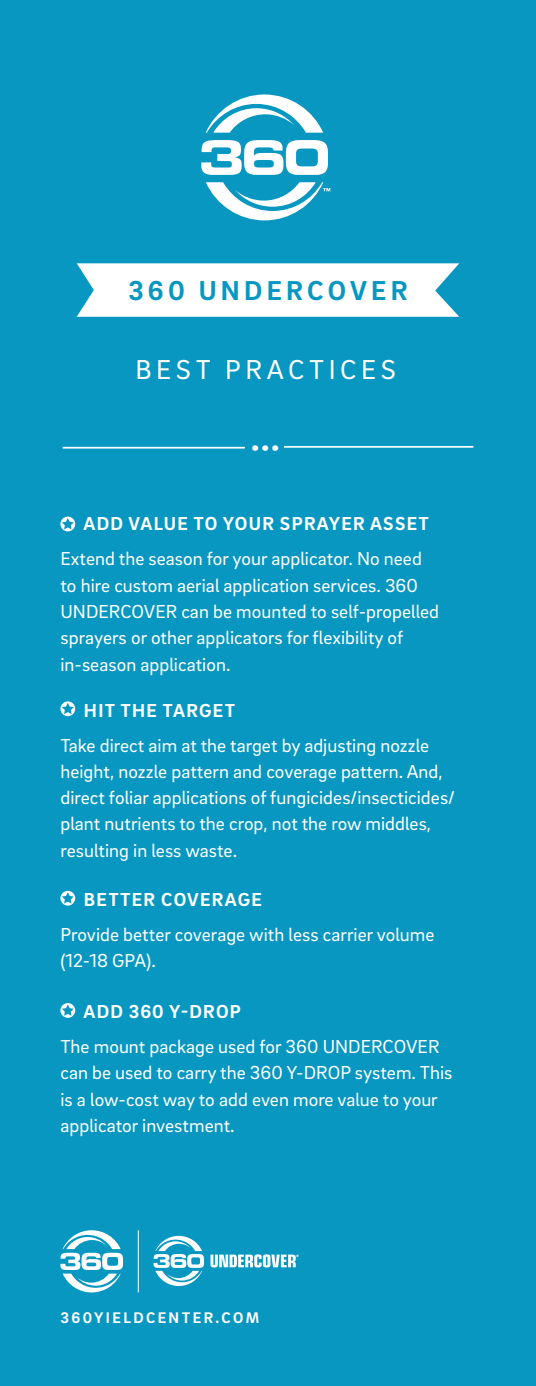
<style>
.page{position:relative;width:536px;height:1386px;background:#0797c1}
.page>*{position:absolute;margin:0;border:0;box-sizing:border-box;transform-origin:0 0}
.t1{font:28px "Brix Sans";letter-spacing:.165em;color:#fff}
.t2{font:700 28px "Brix Sans";letter-spacing:.15em;color:#0797c1}
.t3{font:700 21px "Brix Sans";color:#fff}
.t4{font:19.25px/26.2px "Brix Sans";color:#fff}
.t5{font:700 19.25px "Brix Sans";letter-spacing:.065em;color:#fff}
.t6{font:700 15.75px "Brix Sans";letter-spacing:.15em;color:#fff}
</style>
<div class="page">
<svg style="left:60px;top:1230px;width:63px;height:62px"></svg>
<hr style="left:138px;top:1230px;width:1px;height:62px;background:#fff">
<svg style="left:210px;top:1254px;width:88px;height:13px"></svg>
<svg style="left:153px;top:1236px;width:51px;height:50px"></svg>
<svg style="left:60px;top:517px;width:15px;height:14px"></svg>
<svg style="left:60px;top:701px;width:15px;height:15px"></svg>
<svg style="left:60px;top:891px;width:15px;height:15px"></svg>
<svg style="left:206px;top:182px;width:124px;height:38px"></svg>
<svg style="left:201px;top:140px;width:127px;height:35px"></svg>
<svg style="left:206px;top:94px;width:117px;height:39px"></svg>
<svg style="left:77px;top:263px;width:382px;height:54px;background:#eff8fb"></svg>
<svg style="left:60px;top:1003px;width:15px;height:15px"></svg>
<hr style="left:63px;top:447px;width:182px;height:2px;background:#fff">
<hr style="left:284px;top:446px;width:189px;height:2px;background:#fff">
<h1 class="t2" style="left:128px;top:272px;width:280px">360 UNDERCOVER</h1>
<h1 class="t1" style="left:135px;top:351px;width:262px">BEST PRACTICES</h1>
<p class="t3" style="left:251px;top:434px;width:30px">•••</p>
<p class="t5" style="left:83px;top:511px;width:347px">ADD VALUE TO YOUR SPRAYER ASSET</p>
<p class="t4" style="left:60px;top:545px;width:380px">Extend the season for your applicator. No need to hire custom aerial application services. 360<br>UNDERCOVER can be mounted to self-propelled sprayers or other applicators for flexibility of in-season application.</p>
<p class="t5" style="left:84px;top:698px;width:153px">HIT THE TARGET</p>
<p class="t4" style="left:60px;top:731px;width:396px">Take direct aim at the target by adjusting nozzle height, nozzle pattern and coverage pattern. And, direct foliar applications of fungicides/insecticides/ plant nutrients to the crop, not the row middles, resulting in less waste.</p>
<p class="t5" style="left:84px;top:887px;width:179px">BETTER COVERAGE</p>
<p class="t4" style="left:60px;top:921px;width:375px">Provide better coverage with less carrier volume (12-18 GPA).</p>
<p class="t5" style="left:83px;top:999px;width:159px">ADD 360 Y-DROP</p>
<p class="t4" style="left:60px;top:1033px;width:393px">The mount package used for 360 UNDERCOVER can be used to carry the 360 Y-DROP system. This is a low-cost way to add even more value to your applicator investment.</p>
<p class="t6" style="left:60px;top:1307px;width:200px">360YIELDCENTER.COM</p>
</div>
